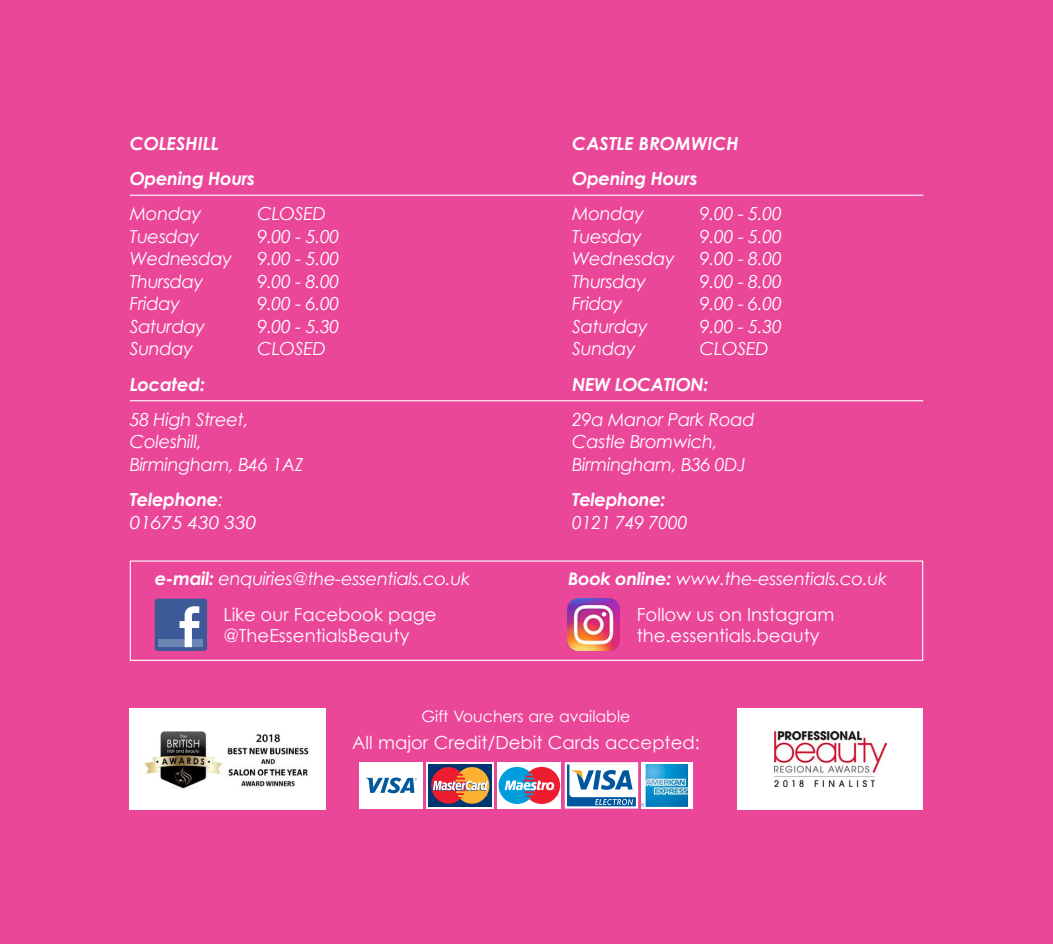
<style>
.page{position:relative;width:1053px;height:944px;background:#fff}
.page>*{position:absolute;margin:0;border:0;box-sizing:border-box;transform-origin:0 0}
.t1{font:italic 18px/22.5px "Century Gothic";letter-spacing:-.02em;color:#fff}
.t2{font:18px/21.6px "Century Gothic";color:#fff}
.t3{font:italic 700 18px/35.3px "Century Gothic";letter-spacing:-.02em;color:#fff}
.t4{font:italic 700 18px/35.3px "Century Gothic";color:#fff}
.t5{font:italic 17.55px "Century Gothic";letter-spacing:-.02em;color:#fff}
.t6{font:15.75px "Century Gothic";color:#fff}
.s1{font-weight:700}
.s2{font-weight:700;font-size:18px}
.s3{font-size:18px}
</style>
<div class="page">
<div style="left:0;top:0;width:1052px;height:944px;background:#eb4799"></div>
<div style="left:130px;top:560px;width:793px;height:101px;border:1px solid #fff"></div>
<div style="left:359px;top:762px;width:64px;height:47px;background:#fff"></div>
<svg style="left:366px;top:777px;width:51px;height:16px"></svg>
<div style="left:426px;top:762px;width:68px;height:47px;background:#fff"></div>
<div style="left:428px;top:764px;width:64px;height:43px;background:#003573"></div>
<svg style="left:431px;top:767px;width:58px;height:37px;background:#c27059"></svg>
<div style="left:497px;top:762px;width:64px;height:47px;background:#fff"></div>
<svg style="left:498px;top:767px;width:62px;height:37px"></svg>
<svg style="left:568px;top:765px;width:66px;height:40px;background:#96b8d5"></svg>
<div style="left:564px;top:762px;width:74px;height:47px;border:2px solid #fff"></div>
<svg style="left:641px;top:762px;width:51px;height:47px"></svg>
<img style="left:641px;top:764px;width:46px;height:43px">
<div style="left:155px;top:599px;width:52px;height:52px;background:#3c5a98;border-radius:3px"></div>
<div style="left:158px;top:640px;width:45px;height:7px;background:#6d85b3"></div>
<svg style="left:179px;top:606px;width:20px;height:41px"></svg>
<img style="left:567px;top:599px;width:53px;height:52px">
<hr style="left:130px;top:195px;width:442px;height:1px;background:#fff">
<hr style="left:130px;top:400px;width:442px;height:1px;background:#fff">
<hr style="left:572px;top:195px;width:351px;height:1px;background:#fff">
<hr style="left:572px;top:400px;width:351px;height:1px;background:#fff">
<div style="left:737px;top:708px;width:186px;height:101px;background:#fff"></div>
<img style="left:774px;top:731px;width:112px;height:55px">
<div style="left:129px;top:708px;width:196px;height:101px;background:#fff"></div>
<img style="left:139px;top:731px;width:170px;height:58px">
<p class="t3" style="left:130px;top:125px;width:127px">COLESHILL<br>Opening Hours</p>
<p class="t1" style="left:130px;top:202px;width:73px">Monday</p>
<p class="t1" style="left:257px;top:202px;width:70px">CLOSED</p>
<p class="t1" style="left:130px;top:225px;width:71px">Tuesday</p>
<p class="t1" style="left:257px;top:225px;width:84px">9.00 - 5.00</p>
<p class="t1" style="left:130px;top:247px;width:104px">Wednesday</p>
<p class="t1" style="left:257px;top:247px;width:84px">9.00 - 5.00</p>
<p class="t1" style="left:130px;top:270px;width:75px">Thursday</p>
<p class="t1" style="left:257px;top:270px;width:84px">9.00 - 8.00</p>
<p class="t1" style="left:130px;top:292px;width:52px">Friday</p>
<p class="t1" style="left:257px;top:292px;width:84px">9.00 - 6.00</p>
<p class="t1" style="left:130px;top:315px;width:77px">Saturday</p>
<p class="t1" style="left:257px;top:315px;width:84px">9.00 - 5.30</p>
<p class="t1" style="left:130px;top:337px;width:65px">Sunday</p>
<p class="t1" style="left:257px;top:337px;width:70px">CLOSED</p>
<p class="t3" style="left:130px;top:366px;width:77px">Located:</p>
<p class="t1" style="left:130px;top:408px;width:175px">58 High Street,<br>Coleshill,<br>Birmingham, B46 1AZ</p>
<p class="t1" style="left:130px;top:488px;width:128px"><span class="s1">Telephone</span>:<br>01675 430 330</p>
<p class="t4" style="left:572px;top:125px;width:168px">CASTLE BROMWICH<br>Opening Hours</p>
<p class="t1" style="left:572px;top:202px;width:73px">Monday</p>
<p class="t1" style="left:700px;top:202px;width:84px">9.00 - 5.00</p>
<p class="t1" style="left:572px;top:225px;width:71px">Tuesday</p>
<p class="t1" style="left:700px;top:225px;width:84px">9.00 - 5.00</p>
<p class="t1" style="left:572px;top:247px;width:104px">Wednesday</p>
<p class="t1" style="left:700px;top:247px;width:84px">9.00 - 8.00</p>
<p class="t1" style="left:572px;top:270px;width:75px">Thursday</p>
<p class="t1" style="left:700px;top:270px;width:84px">9.00 - 8.00</p>
<p class="t1" style="left:572px;top:292px;width:52px">Friday</p>
<p class="t1" style="left:700px;top:292px;width:84px">9.00 - 6.00</p>
<p class="t1" style="left:572px;top:315px;width:77px">Saturday</p>
<p class="t1" style="left:700px;top:315px;width:84px">9.00 - 5.30</p>
<p class="t1" style="left:572px;top:337px;width:65px">Sunday</p>
<p class="t1" style="left:700px;top:337px;width:70px">CLOSED</p>
<p class="t3" style="left:572px;top:366px;width:138px">NEW LOCATION:</p>
<p class="t1" style="left:572px;top:408px;width:184px">29a Manor Park Road<br>Castle Bromwich,<br>Birmingham, B36 0DJ</p>
<p class="t3" style="left:572px;top:481px;width:95px">Telephone:</p>
<p class="t1" style="left:572px;top:511px;width:117px">0121 749 7000</p>
<p class="t5" style="left:155px;top:568px;width:317px"><span class="s2">e-mail:</span> <span class="s3">enquiries</span>@the-essentials.co.uk</p>
<p class="t5" style="left:568px;top:568px;width:320px"><span class="s1">Book online:</span> www.the-essentials.co.uk</p>
<p class="t2" style="left:223px;top:603px;width:215px">Like our Facebook page @TheEssentialsBeauty</p>
<p class="t2" style="left:636px;top:603px;width:199px">Follow us on Instagram the.essentials.beauty</p>
<p class="t6" style="left:421px;top:706px;width:210px">Gift Vouchers are available</p>
<p class="t2" style="left:352px;top:731px;width:349px">All major Credit/Debit Cards accepted:</p>
</div>
